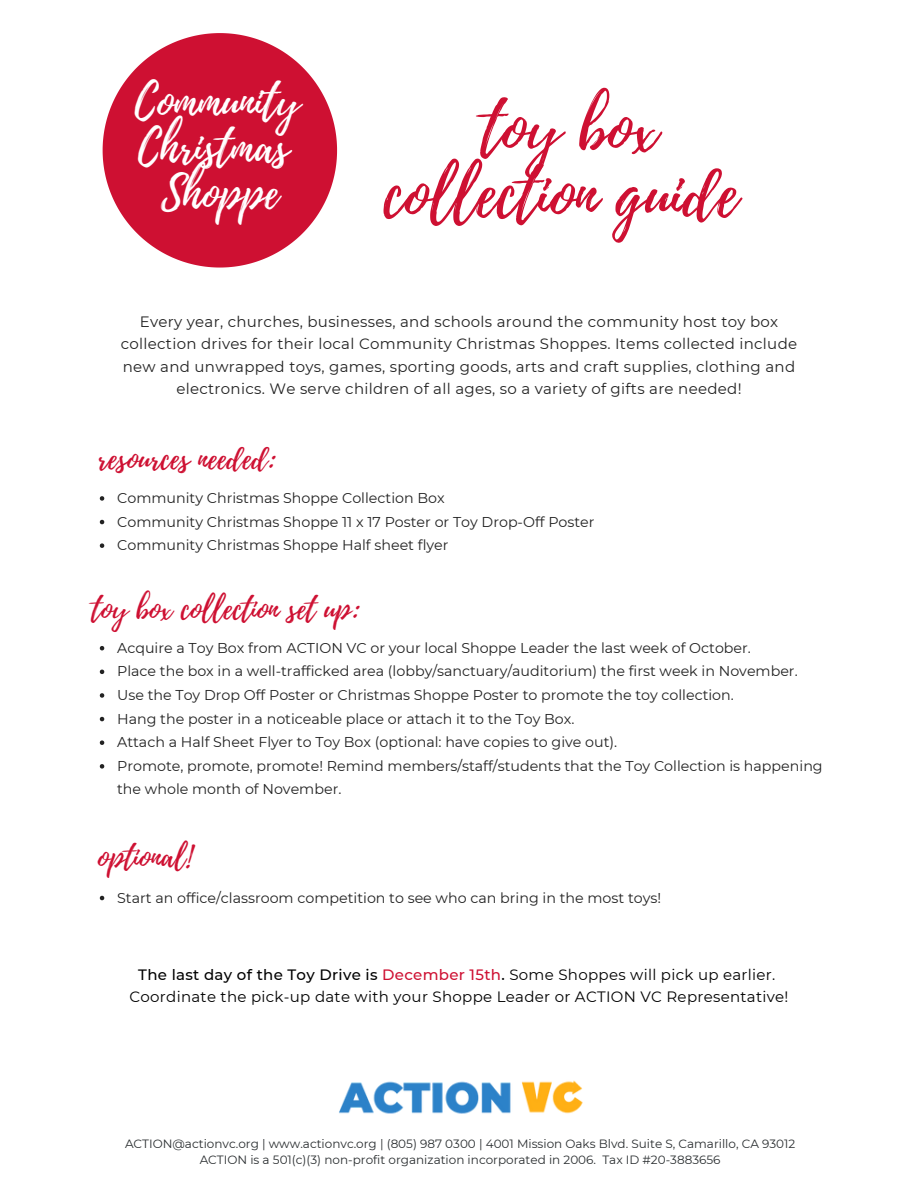
<style>
.page{position:relative;width:918px;height:1188px;background:#fff}
.page>*{position:absolute;margin:0;border:0;box-sizing:border-box;transform-origin:0 0}
.t1{font:65.4px/66.3px "Playlist Script";color:#ce1032;text-align:center}
.t2{font:44.55px/45.8px "Playlist Script";color:#fff;text-align:center}
.t3{font:30px "Playlist Script";color:#ce1032}
.t4{font:15px/22.5px "Montserrat";letter-spacing:.02em;color:#222;text-align:center}
.t5{font:15px/22.5px "Montserrat";letter-spacing:.02em;color:#000;text-align:center}
.t6{font:14.25px/23.7px "Montserrat";color:#222}
.t7{font:12px/16px "Montserrat";color:#2a2e30;text-align:center}
.s1{font-weight:500}
.s2{font-weight:500;color:#ce1032}
</style>
<div class="page">
<svg style="left:103px;top:33px;width:234px;height:235px;fill:#ce1032"></svg>
<img style="left:339px;top:1080px;width:244px;height:34px">
<svg style="left:100px;top:496px;width:4px;height:5px"></svg>
<svg style="left:100px;top:520px;width:4px;height:4px"></svg>
<svg style="left:100px;top:543px;width:4px;height:5px"></svg>
<svg style="left:100px;top:646px;width:4px;height:4px"></svg>
<svg style="left:100px;top:670px;width:4px;height:4px"></svg>
<svg style="left:100px;top:693px;width:4px;height:5px"></svg>
<svg style="left:100px;top:717px;width:4px;height:4px"></svg>
<svg style="left:100px;top:740px;width:4px;height:5px"></svg>
<svg style="left:100px;top:764px;width:4px;height:5px"></svg>
<svg style="left:100px;top:896px;width:4px;height:4px"></svg>
<h2 class="t2" style="left:135px;top:80px;width:167px">Community<br>Christmas<br>Shoppe</h2>
<h1 class="t1" style="left:384px;top:97px;width:356px">toy box collection guide</h1>
<p class="t4" style="left:121px;top:310px;width:678px">Every year, churches, businesses, and schools around the community host toy box collection drives for their local Community Christmas Shoppes. Items collected include new and unwrapped toys, games, sporting goods, arts and craft supplies, clothing and electronics. We serve children of all ages, so a variety of gifts are needed!</p>
<h3 class="t3" style="left:98px;top:437px;width:180px">resources needed:</h3>
<p class="t6" style="left:117px;top:486px;width:479px">Community Christmas Shoppe Collection Box<br>Community Christmas Shoppe 11 x 17 Poster or Toy Drop-Off Poster<br>Community Christmas Shoppe Half sheet flyer</p>
<h3 class="t3" style="left:92px;top:587px;width:270px">toy box collection set up:</h3>
<p class="t6" style="left:117px;top:636px;width:707px">Acquire a Toy Box from ACTION VC or your local Shoppe Leader the last week of October.<br>Place the box in a well-trafficked area (lobby/sanctuary/auditorium) the first week in November.<br>Use the Toy Drop Off Poster or Christmas Shoppe Poster to promote the toy collection.<br>Hang the poster in a noticeable place or attach it to the Toy Box.<br>Attach a Half Sheet Flyer to Toy Box (optional: have copies to give out).<br>Promote, promote, promote! Remind members/staff/students that the Toy Collection is happening the whole month of November.</p>
<h3 class="t3" style="left:98px;top:836px;width:95px">optional!</h3>
<p class="t6" style="left:117px;top:886px;width:545px">Start an office/classroom competition to see who can bring in the most toys!</p>
<p class="t5" style="left:129px;top:963px;width:661px"><span class="s1">The last day of the Toy Drive is</span> <span class="s2">December 15th</span><span class="s1">.</span> Some Shoppes will pick up earlier.<br>Coordinate the pick-up date with your Shoppe Leader or ACTION VC Representative!</p>
<p class="t7" style="left:125px;top:1136px;width:672px">ACTION@actionvc.org | www.actionvc.org | (805) 987 0300 | 4001 Mission Oaks Blvd. Suite S, Camarillo, CA 93012<br>ACTION is a 501(c)(3) non-profit organization incorporated in 2006. Tax ID #20-3883656</p>
</div>
